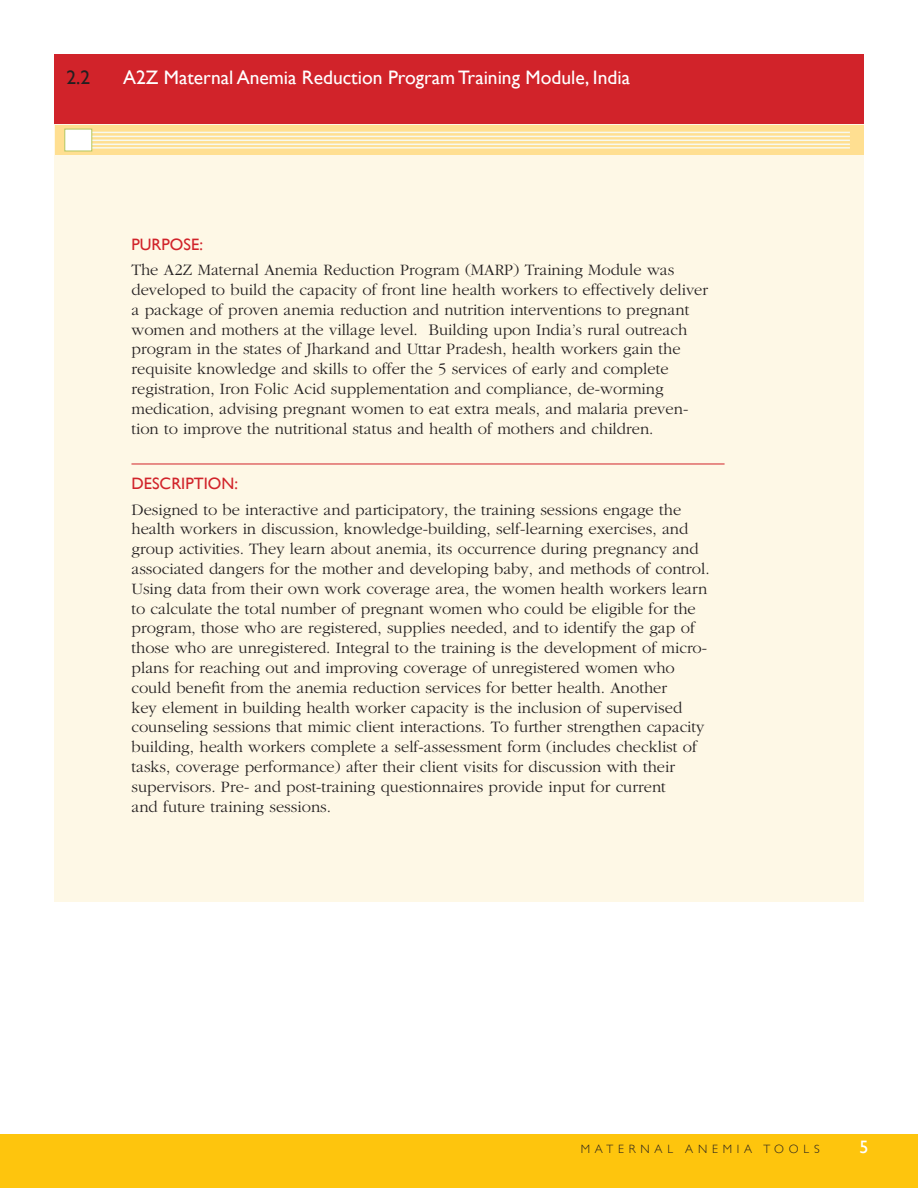
<style>
.page{position:relative;width:918px;height:1188px;background:#fff}
.page>*{position:absolute;margin:0;border:0;box-sizing:border-box;transform-origin:0 0}
.t1{font:19.5px "Gill Sans";color:#fff}
.t2{font:19.5px "Gill Sans";color:#231f20}
.t3{font:18px "Gill Sans";color:#fff}
.Text_Module{font:300 16.5px/19.8px "Garamond";color:#231f20}
.NO3_SH{font:16.5px "Gill Sans";color:#d1232a}
.t4{font:300 12px "Gill Sans";letter-spacing:.4em;color:#231f20}
</style>
<div class="page">
<div style="left:0;top:1134px;width:918px;height:54px;background:#fec50d"></div>
<div style="left:54px;top:119px;width:810px;height:783px;background:#fef8e6"></div>
<svg style="left:55px;top:125px;width:809px;height:30px;background:#fee098"></svg>
<hr style="left:90px;top:132px;width:760px;height:1px;background:#f7f9ef">
<hr style="left:90px;top:136px;width:760px;height:1px;background:#f7f9ef">
<hr style="left:90px;top:140px;width:760px;height:1px;background:#f7f9ef">
<hr style="left:90px;top:144px;width:760px;height:1px;background:#f7f9ef">
<hr style="left:90px;top:147px;width:760px;height:2px;background:#f7f9ef">
<div style="left:64px;top:129px;width:28px;height:22px;background:#fff;border:1px solid #b3c761"></div>
<div style="left:54px;top:54px;width:810px;height:69px;background:#d1232a"></div>
<hr style="left:131px;top:464px;width:594px;height:1px;background:#d1232a">
<p class="t2" style="left:66px;top:66px;width:25px">2.2</p>
<p class="t1" style="left:123px;top:66px;width:508px">A2Z Maternal Anemia Reduction Program Training Module, India</p>
<p class="NO3_SH" style="left:131px;top:235px;width:73px">PURPOSE:</p>
<p class="Text_Module" style="left:131px;top:260px;width:578px">The A2Z Maternal Anemia Reduction Program (MARP) Training Module was developed to build the capacity of front line health workers to effectively deliver a package of proven anemia reduction and nutrition interventions to pregnant women and mothers at the village level. Building upon India’s rural outreach program in the states of Jharkand and Uttar Pradesh, health workers gain the requisite knowledge and skills to offer the 5 services of early and complete registration, Iron Folic Acid supplementation and compliance, de-worming medication, advising pregnant women to eat extra meals, and malaria preven&shy;tion to improve the nutritional status and health of mothers and children.</p>
<p class="NO3_SH" style="left:131px;top:474px;width:108px">DESCRIPTION:</p>
<p class="Text_Module" style="left:131px;top:500px;width:580px">Designed to be interactive and participatory, the training sessions engage the health workers in discussion, knowledge-building, self-learning exercises, and group activities. They learn about anemia, its occurrence during pregnancy and associated dangers for the mother and developing baby, and methods of control.<br>Using data from their own work coverage area, the women health workers learn to calculate the total number of pregnant women who could be eligible for the program, those who are registered, supplies needed, and to identify the gap of those who are unregistered. Integral to the training is the development of micro&shy;plans for reaching out and improving coverage of unregistered women who could benefit from the anemia reduction services for better health. Another<br>key element in building health worker capacity is the inclusion of supervised counseling sessions that mimic client interactions. To further strengthen capacity building, health workers complete a self-assessment form (includes checklist of tasks, coverage performance) after their client visits for discussion with their supervisors. Pre- and post-training questionnaires provide input for current<br>and future training sessions.</p>
<p class="t4" style="left:581px;top:1142px;width:240px">MATERNAL ANEMIA TOOLS</p>
<p class="t3" style="left:860px;top:1137px;width:10px">5</p>
</div>
